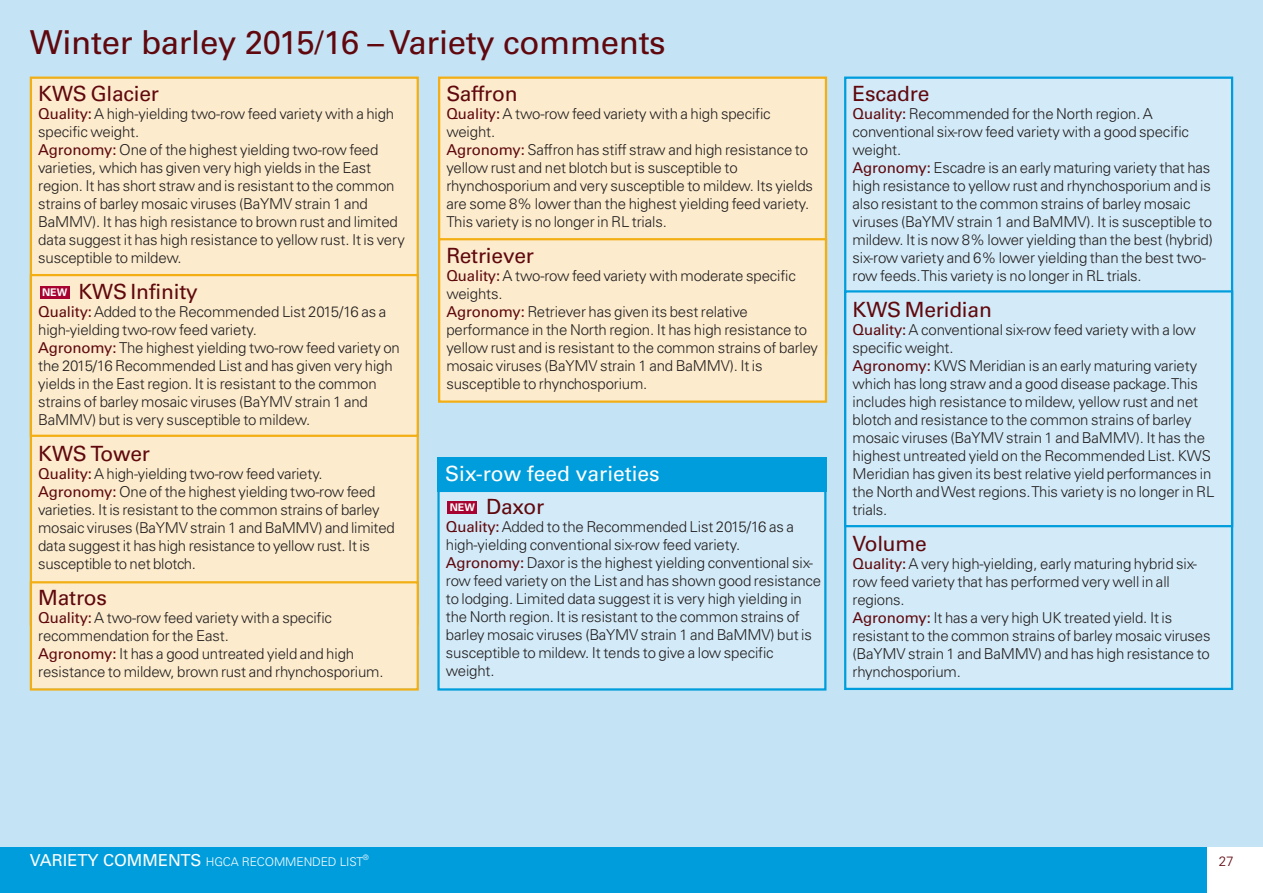
<style>
.page{position:relative;width:1263px;height:893px;background:#fff}
.page>*{position:absolute;margin:0;border:0;box-sizing:border-box;transform-origin:0 0}
.t1{font:33px "Univers";letter-spacing:-.01em;color:#60080e}
.t2{font:21px "Univers";letter-spacing:-.01em;color:#60080e}
.t3{font:21px "Univers";color:#fff}
.t4{font:300 15px/18px "Univers";letter-spacing:-.01em;color:#231f20}
.t5{font:300 13.5px "Univers";color:#60080e}
.t6{font:300 12px "Univers";letter-spacing:-.01em;color:#fff}
.t7{font:700 10.5px "Univers";color:#fff}
.t8{font:300 7.5px "Univers";color:#fff}
.s1{font-weight:400;color:#60080e}
.s2{font-weight:400;font-size:16.5px}
</style>
<div class="page">
<div style="left:0;top:0;width:1263px;height:875px;background:#c4e4f6"></div>
<div style="left:0;top:847px;width:1208px;height:46px;background:#009ddc"></div>
<div style="left:1208px;top:847px;width:55px;height:46px;background:#fff"></div>
<div style="left:440px;top:79px;width:385px;height:274px;background:#fceccd"></div>
<div style="left:440px;top:240px;width:385px;height:160px;background:#fceccd"></div>
<div style="left:438px;top:238px;width:389px;height:165px;border:2px solid #f3ae14"></div>
<div style="left:32px;top:79px;width:385px;height:544px;background:#fceccd"></div>
<div style="left:32px;top:583px;width:385px;height:105px;background:#fceccd"></div>
<div style="left:30px;top:581px;width:389px;height:110px;border:2px solid #f3ae14"></div>
<div style="left:30px;top:274px;width:389px;height:163px;border:2px solid #f3ae14"></div>
<div style="left:40px;top:286px;width:30px;height:13px;background:#a80330"></div>
<div style="left:846px;top:79px;width:385px;height:609px;background:#d3ebf8"></div>
<div style="left:844px;top:290px;width:389px;height:237px;border:2px solid #009ddc"></div>
<div style="left:437px;top:457px;width:389px;height:34px;background:#009ddc"></div>
<div style="left:440px;top:492px;width:384px;height:196px;background:#d3ebf8"></div>
<div style="left:437px;top:490px;width:389px;height:201px;border:2px solid #009ddc"></div>
<div style="left:447px;top:501px;width:30px;height:13px;background:#a80330"></div>
<h1 class="t1" style="left:30px;top:30px;width:637px">Winter barley 2015/16 – Variety comments</h1>
<h2 class="t2" style="left:38px;top:86px;width:122px">KWS Glacier</h2>
<p class="t4" style="left:38px;top:106px;width:368px"><span class="s1">Quality:</span>A high-yielding two-row feed variety with a high specific weight.<br><span class="s1">Agronomy:</span> One of the highest yielding two-row feed varieties, which has given very high yields in the East region. It has short straw and is resistant to the common strains of barley mosaic viruses (BaYMV strain 1 and BaMMV). It has high resistance to brown rust and limited data suggest it has high resistance to yellow rust. It is very susceptible to mildew.</p>
<h2 class="t2" style="left:78px;top:284px;width:121px">KWS Infinity</h2>
<p class="t4" style="left:38px;top:304px;width:363px"><span class="s1">Quality:</span>Added to the Recommended List 2015/16 as a high-yielding two-row feed variety.<br><span class="s1">Agronomy:</span> The highest yielding two-row feed variety on the 2015/16 Recommended List and has given very high yields in the East region. It is resistant to the common strains of barley mosaic viruses (BaYMV strain 1 and BaMMV) but is very susceptible to mildew.</p>
<h2 class="t2" style="left:38px;top:446px;width:113px">KWS Tower</h2>
<p class="t4" style="left:38px;top:466px;width:358px"><span class="s1">Quality:</span> A high-yielding two-row feed variety.<br><span class="s1">Agronomy:</span> One of the highest yielding two-row feed varieties. It is resistant to the common strains of barley mosaic viruses (BaYMV strain 1 and BaMMV) and limited data suggest it has high resistance to yellow rust. It is susceptible to net blotch.</p>
<h2 class="t2" style="left:38px;top:590px;width:70px">Matros</h2>
<p class="t4" style="left:38px;top:610px;width:347px"><span class="s1">Quality:</span>A two-row feed variety with a specific recommendation for the East.<br><span class="s1">Agronomy:</span> It has a good untreated yield and high resistance to mildew, brown rust and rhynchosporium.</p>
<p class="t7" style="left:42px;top:289px;width:27px">NEW</p>
<h2 class="t2" style="left:446px;top:86px;width:73px">Saffron</h2>
<p class="t4" style="left:446px;top:106px;width:368px"><span class="s1">Quality:</span>A two-row feed variety with a high specific weight.<br><span class="s1">Agronomy:</span> Saffron has stiff straw and high resistance to yellow rust and net blotch but is susceptible to rhynchosporium and very susceptible to mildew. Its yields are some 8% lower than the highest yielding feed variety.<br>This variety is no longer in RL trials.</p>
<h2 class="t2" style="left:446px;top:248px;width:89px">Retriever</h2>
<p class="t4" style="left:446px;top:268px;width:373px"><span class="s1">Quality:</span>A two-row feed variety with moderate specific weights.<br><span class="s1">Agronomy:</span> Retriever has given its best relative performance in the North region. It has high resistance to yellow rust and is resistant to the common strains of barley mosaic viruses (BaYMV strain 1 and BaMMV). It is susceptible to rhynchosporium.</p>
<h2 class="t3" style="left:445px;top:466px;width:216px">Six-row feed varieties</h2>
<h2 class="t2" style="left:486px;top:499px;width:60px">Daxor</h2>
<p class="t4" style="left:446px;top:519px;width:377px"><span class="s1">Quality:</span>Added to the Recommended List 2015/16 as a high-yielding conventional six-row feed variety.<br><span class="s1">Agronomy:</span> Daxor is the highest yielding conventional six&shy;row feed variety on the List and has shown good resistance to lodging. Limited data suggest it is very high yielding in the North region. It is resistant to the common strains of barley mosaic viruses (BaYMV strain 1 and BaMMV) but is susceptible to mildew. It tends to give a low specific weight.</p>
<p class="t7" style="left:450px;top:504px;width:27px">NEW</p>
<h2 class="t2" style="left:852px;top:86px;width:78px">Escadre</h2>
<p class="t4" style="left:852px;top:106px;width:362px"><span class="s1">Quality:</span> Recommended for the North region. A conventional six-row feed variety with a good specific weight.<br><span class="s1">Agronomy:</span> Escadre is an early maturing variety that has high resistance to yellow rust and rhynchosporium and is also resistant to the common strains of barley mosaic viruses (BaYMV strain 1 and BaMMV). It is susceptible to mildew. It is now 8% lower yielding than the best (hybrid) six-row variety and 6% lower yielding than the best two&shy;row feeds. This variety is no longer in RL trials.</p>
<h2 class="t2" style="left:852px;top:302px;width:141px">KWS Meridian</h2>
<p class="t4" style="left:852px;top:322px;width:363px"><span class="s1">Quality:</span>A conventional six-row feed variety with a low specific weight.<br><span class="s1">Agronomy:</span> KWS Meridian is an early maturing variety which has long straw and a good disease package. This includes high resistance to mildew, yellow rust and net blotch and resistance to the common strains of barley mosaic viruses (BaYMV strain 1 and BaMMV). It has the highest untreated yield on the Recommended List. KWS Meridian has given its best relative yield performances in the North and West regions. This variety is no longer in RL trials.</p>
<h2 class="t2" style="left:852px;top:536px;width:76px">Volume</h2>
<p class="t4" style="left:852px;top:556px;width:360px"><span class="s1">Quality:</span>A very high-yielding, early maturing hybrid six&shy;row feed variety that has performed very well in all regions.<br><span class="s1">Agronomy:</span> It has a very high UK treated yield. It is resistant to the common strains of barley mosaic viruses (BaYMV strain 1 and BaMMV) and has high resistance to rhynchosporium.</p>
<p class="t6" style="left:30px;top:857px;width:335px"><span class="s2">VARIETY COMMENTS</span> HGCA RECOMMENDED LIST</p>
<p class="t8" style="left:363px;top:855px;width:7px">®</p>
<p class="t5" style="left:1219px;top:856px;width:16px">27</p>
</div>
